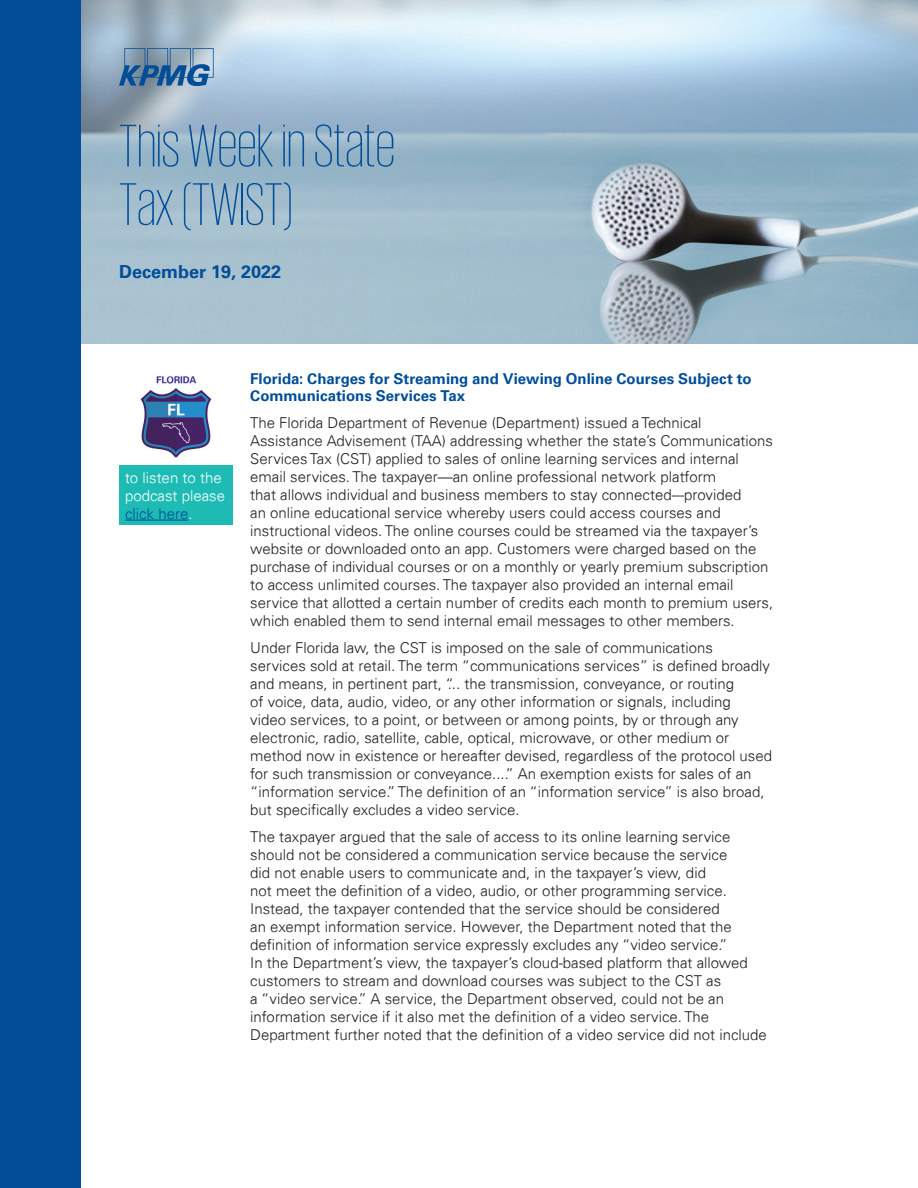
<style>
.page{position:relative;width:918px;height:1188px;background:#fff}
.page>*{position:absolute;margin:0;border:0;box-sizing:border-box;transform-origin:0 0}
.Title_60pt_White{font:200 61.5px/58.5px "KPMG";color:#014d97}
.Subhead_9pt{font:700 18px "Univers 65";color:#014d97}
.Body_Copy{font:300 15px/18px "Univers 45";color:#231f20}
.Body_Copy-2{font:700 15px/17.2px "Univers 65";color:#014d97}
.Folio{font:300 15px/18px "Univers 45";color:#fff}
.s1{color:#014d97}
</style>
<div class="page">
<img style="left:81px;top:0;width:837px;height:344px">
<svg style="left:119px;top:48px;width:95px;height:38px;background:#638aad"></svg>
<div style="left:0;top:0;width:81px;height:1188px;background:#014d97"></div>
<img style="left:140px;top:376px;width:72px;height:82px">
<div style="left:119px;top:465px;width:114px;height:60px;background:#1dbbb3"></div>
<hr style="left:125px;top:520px;width:63px;height:1px;background:#014d97">
<p class="Title_60pt_White" style="left:119px;top:115px;width:278px">This Week in State<br>Tax (TWIST)</p>
<p class="Subhead_9pt" style="left:119px;top:261px;width:164px">December 19, 2022</p>
<p class="Folio" style="left:125px;top:468px;width:102px">to listen to the podcast please <span class="s1">click here</span>.</p>
<p class="Body_Copy-2" style="left:250px;top:370px;width:503px">Florida: Charges for Streaming and Viewing Online Courses Subject to<br>Communications Services Tax</p>
<p class="Body_Copy" style="left:250px;top:414px;width:524px">The Florida Department of Revenue (Department) issued a Technical Assistance Advisement (TAA) addressing whether the state’s Communications Services Tax (CST) applied to sales of online learning services and internal email services. The taxpayer—an online professional network platform<br>that allows individual and business members to stay connected---provided<br>an online educational service whereby users could access courses and instructional videos. The online courses could be streamed via the taxpayer’s website or downloaded onto an app. Customers were charged based on the purchase of individual courses or on a monthly or yearly premium subscription to access unlimited courses. The taxpayer also provided an internal email service that allotted a certain number of credits each month to premium users, which enabled them to send internal email messages to other members.</p>
<p class="Body_Copy" style="left:250px;top:639px;width:523px">Under Florida law, the CST is imposed on the sale of communications services sold at retail. The term “communications services” is defined broadly and means, in pertinent part, “... the transmission, conveyance, or routing<br>of voice, data, audio, video, or any other information or signals, including<br>video services, to a point, or between or among points, by or through any electronic, radio, satellite, cable, optical, microwave, or other medium or method now in existence or hereafter devised, regardless of the protocol used for such transmission or conveyance....” An exemption exists for sales of an “information service.” The definition of an “information service” is also broad, but specifically excludes a video service.</p>
<p class="Body_Copy" style="left:250px;top:828px;width:518px">The taxpayer argued that the sale of access to its online learning service should not be considered a communication service because the service<br>did not enable users to communicate and, in the taxpayer’s view, did<br>not meet the definition of a video, audio, or other programming service.<br>Instead, the taxpayer contended that the service should be considered<br>an exempt information service. However, the Department noted that the definition of information service expressly excludes any “video service.”<br>In the Department’s view, the taxpayer’s cloud-based platform that allowed customers to stream and download courses was subject to the CST as<br>a “video service.” A service, the Department observed, could not be an information service if it also met the definition of a video service. The Department further noted that the definition of a video service did not include</p>
</div>
